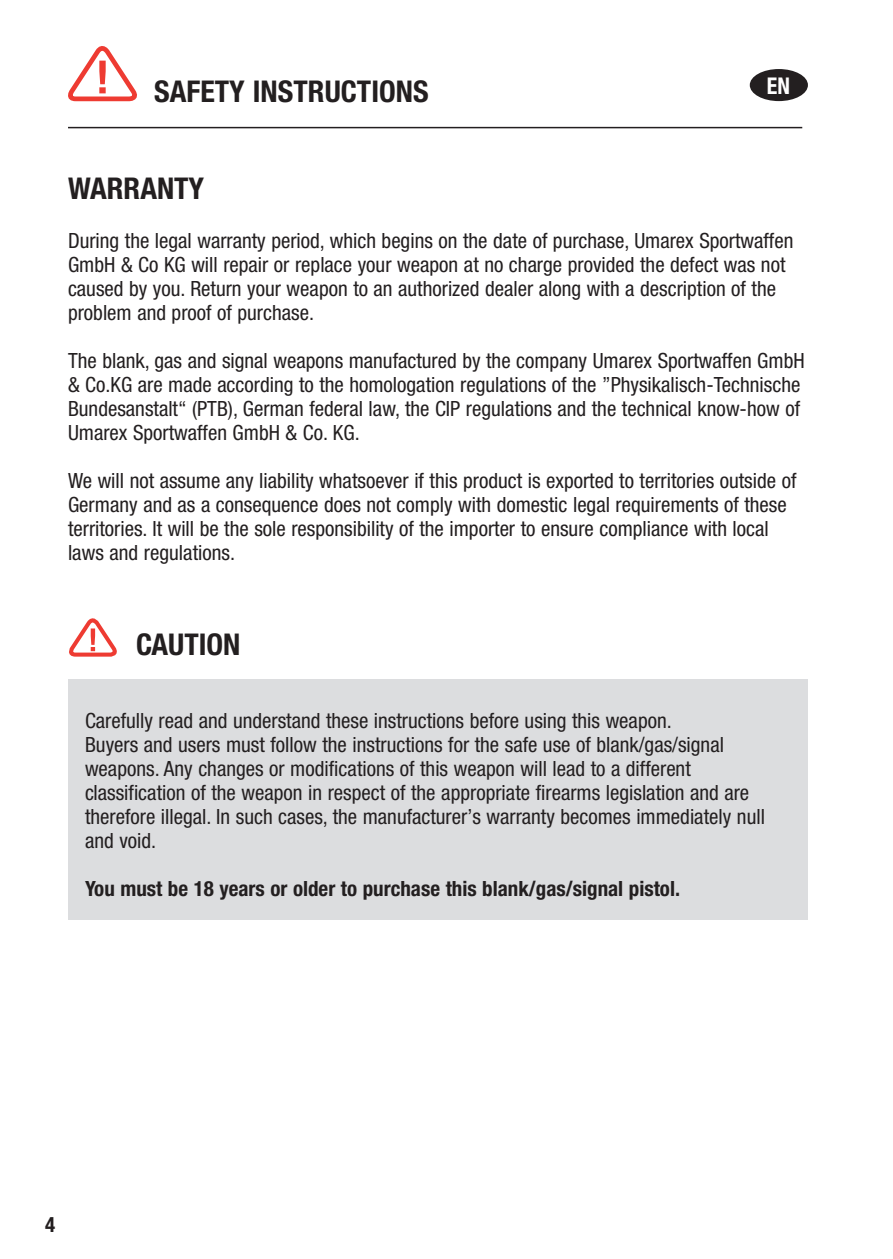
<style>
.page{position:relative;width:893px;height:1259px;background:#fff}
.page>*{position:absolute;margin:0;border:0;box-sizing:border-box;transform-origin:0 0}
.t1{font:700 condensed 30px "Helvetica Neue LT Pro";color:#231f20}
.t2{font:700 condensed 23.1px "Helvetica Neue LT Pro";color:#fff;scale:.95 1}
.t3{font:condensed 21px/24px "Helvetica Neue LT Pro";color:#231f20}
.t4{font:700 condensed 21px "Helvetica Neue LT Pro";color:#231f20}
</style>
<div class="page">
<hr style="left:68px;top:127px;width:734px;height:1px;background:#231f20">
<div style="left:750px;top:69px;width:58px;height:32px;background:#231f20;border-radius:50%"></div>
<svg style="left:68px;top:46px;width:69px;height:56px"></svg>
<div style="left:68px;top:680px;width:740px;height:240px;background:#dcdddf"></div>
<svg style="left:69px;top:618px;width:48px;height:39px"></svg>
<h1 class="t1" style="left:154px;top:81px;width:276px">SAFETY INSTRUCTIONS</h1>
<h1 class="t1" style="left:68px;top:178px;width:138px">WARRANTY</h1>
<p class="t2" style="left:767px;top:77px;width:26px">EN</p>
<p class="t3" style="left:68px;top:230px;width:727px">During the legal warranty period, which begins on the date of purchase, Umarex Sportwaffen GmbH &amp; Co KG will repair or replace your weapon at no charge provided the defect was not caused by you. Return your weapon to an authorized dealer along with a description of the problem and proof of purchase.</p>
<p class="t3" style="left:68px;top:350px;width:738px">The blank, gas and signal weapons manufactured by the company Umarex Sportwaffen GmbH &amp; Co.KG are made according to the homologation regulations of the ”Physikalisch-Technische Bundesanstalt“ (PTB), German federal law, the CIP regulations and the technical know-how of Umarex Sportwaffen GmbH &amp; Co. KG.</p>
<p class="t3" style="left:68px;top:470px;width:730px">We will not assume any liability whatsoever if this product is exported to territories outside of Germany and as a consequence does not comply with domestic legal requirements of these territories. It will be the sole responsibility of the importer to ensure compliance with local laws and regulations.</p>
<h1 class="t1" style="left:136px;top:634px;width:106px">CAUTION</h1>
<p class="t3" style="left:85px;top:710px;width:681px">Carefully read and understand these instructions before using this weapon.<br>Buyers and users must follow the instructions for the safe use of blank/gas/signal weapons. Any changes or modifications of this weapon will lead to a different classification of the weapon in respect of the appropriate firearms legislation and are therefore illegal. In such cases, the manufacturer’s warranty becomes immediately null and void.</p>
<p class="t4" style="left:85px;top:880px;width:597px">You must be 18 years or older to purchase this blank/gas/signal pistol.</p>
<p class="t4" style="left:45px;top:1216px;width:12px">4</p>
</div>
